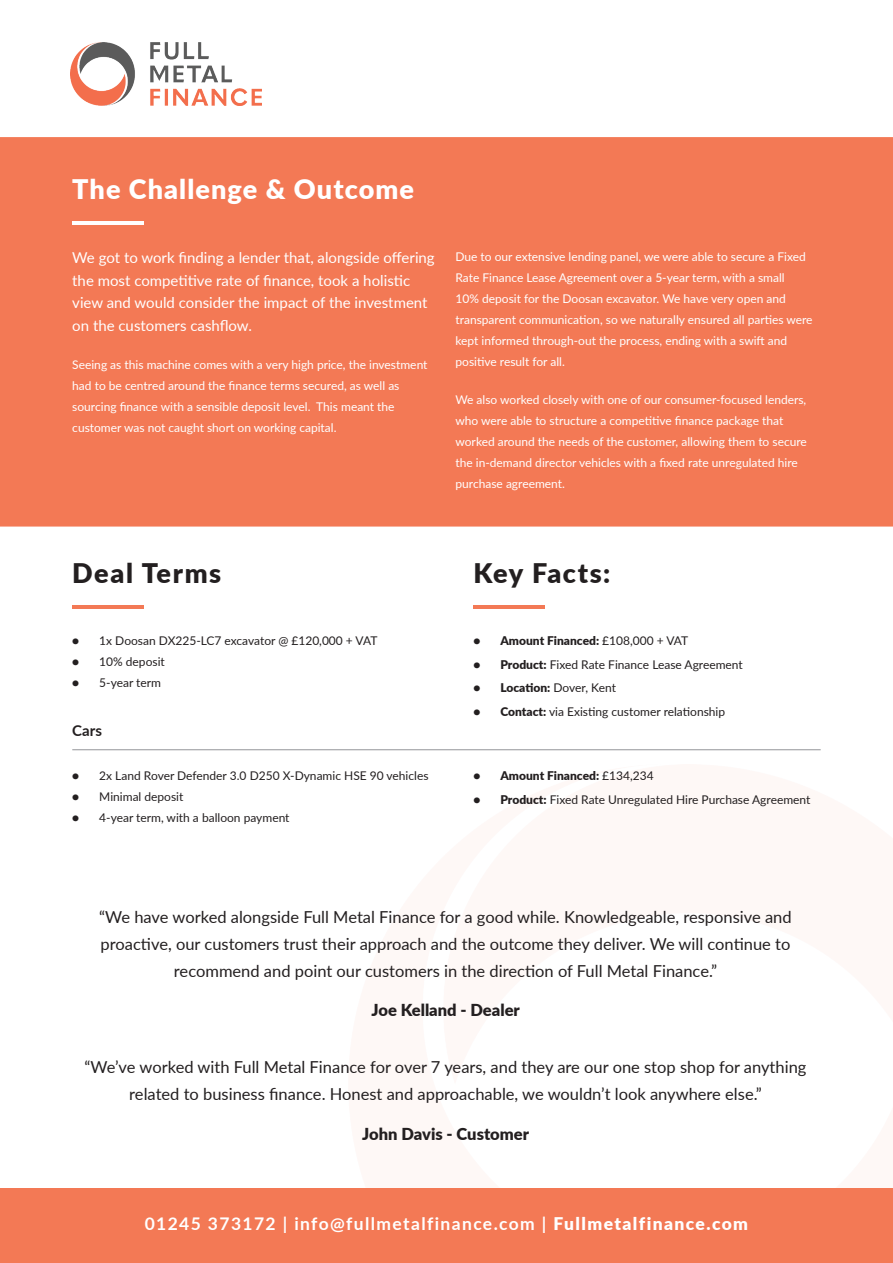
<style>
.page{position:relative;width:893px;height:1263px;background:#fff}
.page>*{position:absolute;margin:0;border:0;box-sizing:border-box;transform-origin:0 0}
.t1{font:900 27px "Lato";letter-spacing:.04em;color:#fff}
.t2{font:900 27px "Lato";letter-spacing:.06em;color:#231f20}
.t3{font:700 17.4px "Lato";letter-spacing:.08em;color:#fff}
.t4{font:16.5px/27px "Lato";color:#231f20;text-align:center}
.t5{font:900 16.5px "Lato";color:#231f20}
.t6{font:15px/22.5px "Lato";color:#fff}
.t7{font:700 15px "Lato";color:#231f20}
.t8{font:12px/21px "Lato";color:#fff}
.t9{font:12px "Lato";color:#231f20}
.t10{font:900 12px "Lato";color:#231f20}
.s1{font-weight:900}
.s2{font-weight:400}
</style>
<div class="page">
<div style="left:0;top:1188px;width:893px;height:75px;background:#f37955"></div>
<hr style="left:72px;top:605px;width:72px;height:4px;background:#f37955">
<hr style="left:473px;top:605px;width:72px;height:4px;background:#f37955">
<div style="left:0;top:137px;width:893px;height:390px;background:#f37955"></div>
<hr style="left:72px;top:221px;width:72px;height:3px;background:#fff">
<img style="left:70px;top:43px;width:192px;height:63px">
<hr style="left:72px;top:749px;width:749px;height:1px;background:#939598">
<h1 class="t1" style="left:72px;top:168px;width:343px">The Challenge &amp; Outcome</h1>
<p class="t6" style="left:72px;top:246px;width:364px">We got to work finding a lender that, alongside offering the most competitive rate of finance, took a holistic view and would consider the impact of the investment on the customers cashflow.</p>
<p class="t8" style="left:72px;top:353px;width:357px">Seeing as this machine comes with a very high price, the investment had to be centred around the finance terms secured, as well as sourcing finance with a sensible deposit level. This meant the customer was not caught short on working capital.</p>
<p class="t8" style="left:455px;top:245px;width:359px">Due to our extensive lending panel, we were able to secure a Fixed Rate Finance Lease Agreement over a 5-year term, with a small<br>10% deposit for the Doosan excavator. We have very open and transparent communication, so we naturally ensured all parties were kept informed through-out the process, ending with a swift and positive result for all.</p>
<p class="t8" style="left:455px;top:388px;width:353px">We also worked closely with one of our consumer-focused lenders, who were able to structure a competitive finance package that worked around the needs of the customer, allowing them to secure the in-demand director vehicles with a fixed rate unregulated hire purchase agreement.</p>
<h1 class="t2" style="left:72px;top:553px;width:150px">Deal Terms</h1>
<h1 class="t2" style="left:473px;top:553px;width:139px">Key Facts:</h1>
<p class="t9" style="left:72px;top:632px;width:307px"><span class="s1">•</span> 1x Doosan DX225-LC7 excavator @ £120,000 + VAT</p>
<p class="t9" style="left:72px;top:653px;width:94px"><span class="s1">•</span> 10% deposit</p>
<p class="t9" style="left:72px;top:674px;width:90px"><span class="s1">•</span> 5-year term</p>
<p class="t10" style="left:473px;top:632px;width:216px">• Amount Financed: <span class="s2">£108,000 + VAT</span></p>
<p class="t9" style="left:473px;top:656px;width:271px"><span class="s1">• Product:</span> Fixed Rate Finance Lease Agreement</p>
<p class="t10" style="left:473px;top:679px;width:144px">• Location: <span class="s2">Dover, Kent</span></p>
<p class="t9" style="left:473px;top:703px;width:253px"><span class="s1">• Contact:</span> via Existing customer relationship</p>
<p class="t7" style="left:72px;top:720px;width:31px">Cars</p>
<p class="t9" style="left:72px;top:767px;width:358px"><span class="s1">•</span> 2x Land Rover Defender 3.0 D250 X-Dynamic HSE 90 vehicles</p>
<p class="t9" style="left:72px;top:788px;width:113px"><span class="s1">•</span> Minimal deposit</p>
<p class="t9" style="left:72px;top:809px;width:219px"><span class="s1">•</span> 4-year term, with a balloon payment</p>
<p class="t10" style="left:473px;top:767px;width:182px">• Amount Financed: <span class="s2">£134,234</span></p>
<p class="t9" style="left:473px;top:791px;width:339px"><span class="s1">• Product:</span> Fixed Rate Unregulated Hire Purchase Agreement</p>
<p class="t4" style="left:99px;top:902px;width:694px">“We have worked alongside Full Metal Finance for a good while. Knowledgeable, responsive and proactive, our customers trust their approach and the outcome they deliver. We will continue to recommend and point our customers in the direction of Full Metal Finance.”</p>
<h3 class="t5" style="left:371px;top:998px;width:150px">Joe Kelland - Dealer</h3>
<h3 class="t4" style="left:85px;top:1053px;width:723px">“We’ve worked with Full Metal Finance for over 7 years, and they are our one stop shop for anything related to business finance. Honest and approachable, we wouldn’t look anywhere else.”</h3>
<h3 class="t5" style="left:362px;top:1122px;width:168px">John Davis - Customer</h3>
<h2 class="t3" style="left:145px;top:1211px;width:605px">01245 373172 | info@fullmetalfinance.com | <span class="s1">Fullmetalfinance.com</span></h2>
</div>
